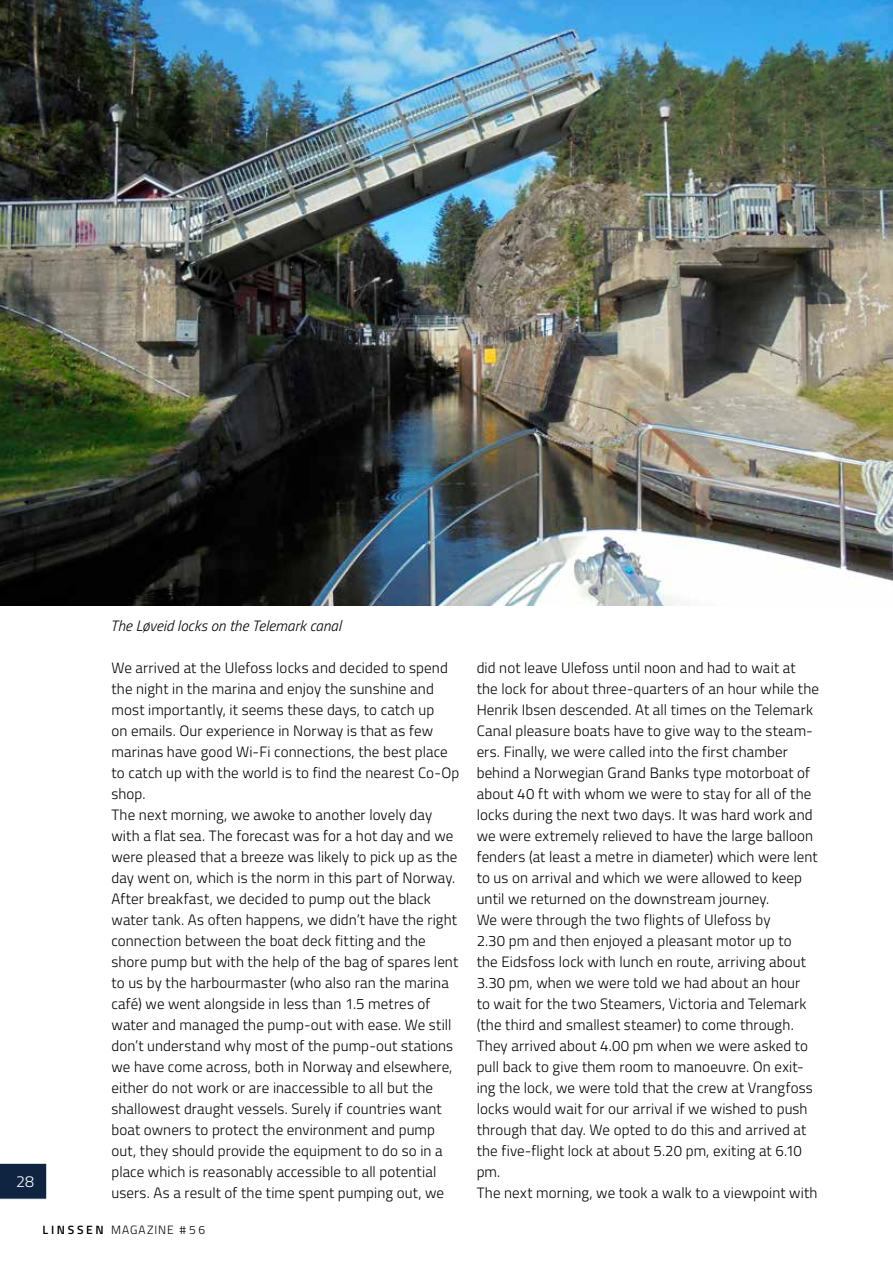
<style>
.page{position:relative;width:893px;height:1263px;background:#fff}
.page>*{position:absolute;margin:0;border:0;box-sizing:border-box;transform-origin:0 0}
.t1{font:300 16.05px "Titillium Web";color:#fff}
.t2{font:300 15px/21px "Titillium Web";letter-spacing:.005em;color:#000}
.t3{font:italic 300 15px "Titillium Web";letter-spacing:.005em;color:#000}
.t4{font:300 12px "Titillium Web";letter-spacing:.08em;color:#000}
.s1{font-weight:600}
</style>
<div class="page">
<img style="left:0;top:0;width:893px;height:606px">
<svg style="left:0;top:1163px;width:47px;height:36px;background:#192e49"></svg>
<p class="t3" style="left:111px;top:614px;width:232px">The Løveid locks on the Telemark canal</p>
<p class="t1" style="left:16px;top:1170px;width:19px">28</p>
<p class="t2" style="left:111px;top:656px;width:349px">We arrived at the Ulefoss locks and decided to spend the night in the marina and enjoy the sunshine and most importantly, it seems these days, to catch up<br>on emails. Our experience in Norway is that as few marinas have good Wi-Fi connections, the best place to catch up with the world is to find the nearest Co-Op shop.<br>The next morning, we awoke to another lovely day with a flat sea. The forecast was for a hot day and we were pleased that a breeze was likely to pick up as the day went on, which is the norm in this part of Norway.<br>After breakfast, we decided to pump out the black water tank. As often happens, we didn’t have the right connection between the boat deck fitting and the shore pump but with the help of the bag of spares lent to us by the harbourmaster (who also ran the marina café) we went alongside in less than 1.5 metres of water and managed the pump-out with ease. We still don’t understand why most of the pump-out stations we have come across, both in Norway and elsewhere, either do not work or are inaccessible to all but the shallowest draught vessels. Surely if countries want boat owners to protect the environment and pump out, they should provide the equipment to do so in a place which is reasonably accessible to all potential users. As a result of the time spent pumping out, we</p>
<p class="t2" style="left:477px;top:656px;width:344px">did not leave Ulefoss until noon and had to wait at the lock for about three-quarters of an hour while the Henrik Ibsen descended. At all times on the Telemark Canal pleasure boats have to give way to the steam&shy;ers. Finally, we were called into the first chamber behind a Norwegian Grand Banks type motorboat of about 40 ft with whom we were to stay for all of the locks during the next two days. It was hard work and we were extremely relieved to have the large balloon fenders (at least a metre in diameter) which were lent to us on arrival and which we were allowed to keep until we returned on the downstream journey.<br>We were through the two flights of Ulefoss by<br>2.30 pm and then enjoyed a pleasant motor up to<br>the Eidsfoss lock with lunch en route, arriving about 3.30 pm, when we were told we had about an hour<br>to wait for the two Steamers, Victoria and Telemark (the third and smallest steamer) to come through.<br>They arrived about 4.00 pm when we were asked to pull back to give them room to manoeuvre. On exit&shy;ing the lock, we were told that the crew at Vrangfoss locks would wait for our arrival if we wished to push through that day. We opted to do this and arrived at the five-flight lock at about 5.20 pm, exiting at 6.10 pm.<br>The next morning, we took a walk to a viewpoint with</p>
<p class="t4" style="left:43px;top:1221px;width:164px"><span class="s1">LINSSEN</span> MAGAZINE #56</p>
</div>
